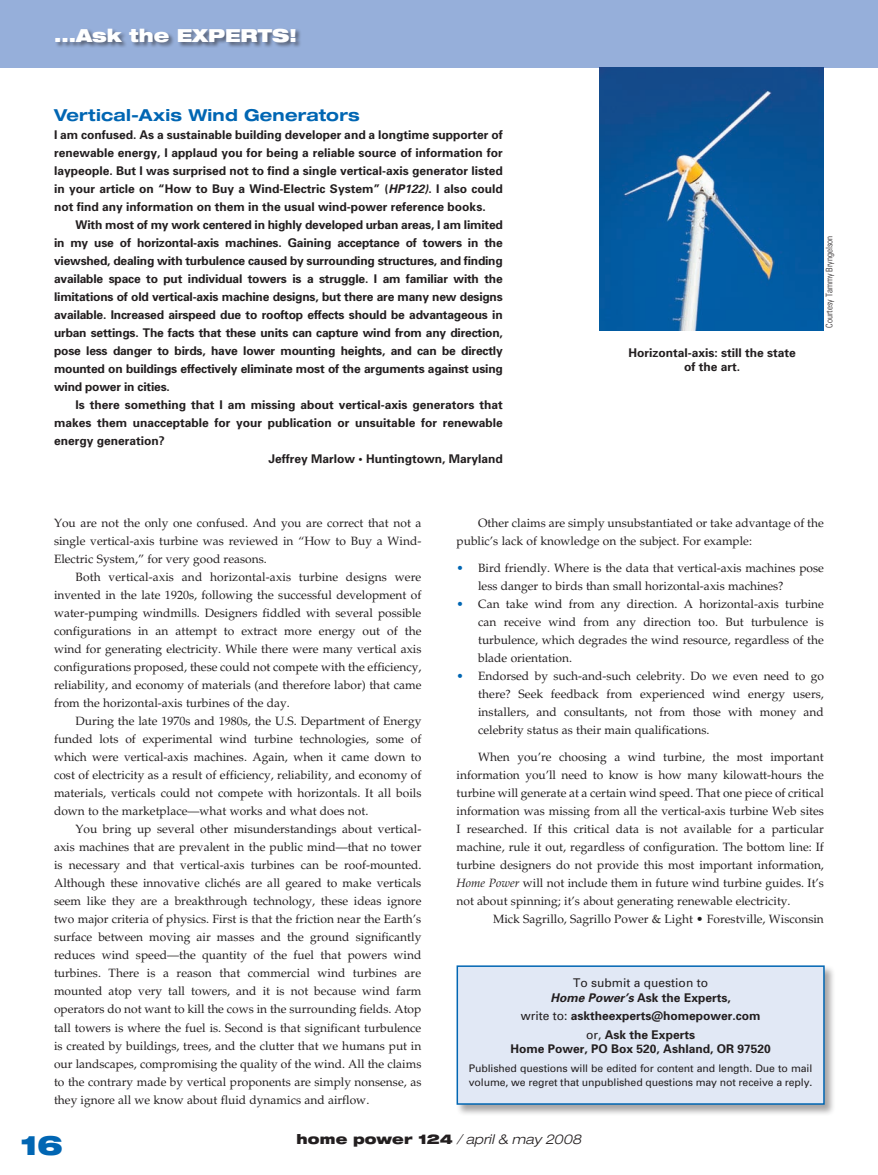
<style>
.page{position:relative;width:878px;height:1175px;background:#fff}
.page>*{position:absolute;margin:0;border:0;box-sizing:border-box;transform-origin:0 0}
.t1{font:900 expanded 27px "Helvetica Neue";color:#0166b3}
.t2{font:900 expanded 18px "Helvetica Neue";color:#fff}
.ATE_Title{font:700 expanded 16.5px "Helvetica Neue";letter-spacing:.01em;color:#0166b3}
.t3{font:italic 300 expanded 13.5px "Helvetica Neue";letter-spacing:.015em;color:#231f20}
.ATE_Answer{font:12px/18px "Palatino";color:#231f20;text-align:justify}
.ATE_Question{font:700 12px/18px "Univers";color:#231f20;text-align:justify}
.t4{font:12px/14.2px "Univers";color:#231f20;text-align:center}
.ATE_Question_Byline{font:700 12px "Univers";color:#231f20}
.t5{font:10.5px/14.2px "Univers";letter-spacing:-.01em;color:#231f20}
.t6{font:300 condensed 9px "Univers";color:#231f20}
.s1{font-style:italic}
.s2{color:#0166b3}
.s3{font-weight:700;font-style:italic}
.s4{font-weight:700}
.s5{font-weight:400}
.s6{font-weight:900;font-style:normal}
</style>
<div class="page">
<div style="left:456px;top:964px;width:385px;height:157px;background:#231f20;opacity:.4"></div>
<div style="left:457px;top:966px;width:367px;height:138px;background:#e1e8f5"></div>
<div style="left:456px;top:965px;width:368px;height:139px;border:2px solid #0166b3"></div>
<div style="left:0;top:0;width:878px;height:67px;background:#96afda"></div>
<div style="left:55px;top:28px;width:313px;height:54px;background:#231f20;opacity:.5"></div>
<img style="left:600px;top:68px;width:224px;height:262px">
<p class="t2" style="left:54px;top:24px;width:244px">...Ask the EXPERTS!</p>
<p class="ATE_Title" style="left:54px;top:105px;width:307px">Vertical-Axis Wind Generators</p>
<p class="ATE_Question" style="left:54px;top:125px;width:450px">I am confused. As a sustainable building developer and a longtime supporter of renewable energy, I applaud you for being a reliable source of information for laypeople. But I was surprised not to find a single vertical-axis generator listed in your article on “How to Buy a Wind-Electric System” (<span class="s1">HP122)</span>. I also could not find any information on them in the usual wind-power reference books.</p>
<p class="ATE_Question" style="left:54px;top:215px;width:450px;text-indent:22px">With most of my work centered in highly developed urban areas, I am limited in my use of horizontal-axis machines. Gaining acceptance of towers in the viewshed, dealing with turbulence caused by surrounding structures, and finding available space to put individual towers is a struggle. I am familiar with the limitations of old vertical-axis machine designs, but there are many new designs available. Increased airspeed due to rooftop effects should be advantageous in urban settings. The facts that these units can capture wind from any direction, pose less danger to birds, have lower mounting heights, and can be directly mounted on buildings effectively eliminate most of the arguments against using wind power in cities.</p>
<p class="ATE_Question" style="left:54px;top:395px;width:450px;text-indent:22px">Is there something that I am missing about vertical-axis generators that makes them unacceptable for your publication or unsuitable for renewable energy generation?</p>
<p class="ATE_Question_Byline" style="left:268px;top:451px;width:236px">Jeffrey Marlow • Huntingtown, Maryland</p>
<p class="ATE_Question" style="left:628px;top:345px;width:169px;line-height:14.2px;text-align:center">Horizontal-axis: still the state of the art.</p>
<p class="t6" style="left:823px;top:328px;width:93px;rotate:-90deg">Courtesy Tammy Bryngelson</p>
<p class="ATE_Answer" style="left:54px;top:514px;width:369px">You are not the only one confused. And you are correct that not a single vertical-axis turbine was reviewed in “How to Buy a Wind-Electric System,” for very good reasons.</p>
<p class="ATE_Answer" style="left:54px;top:568px;width:369px;text-indent:22px">Both vertical-axis and horizontal-axis turbine designs were invented in the late 1920s, following the successful development of water-pumping windmills. Designers fiddled with several possible configurations in an attempt to extract more energy out of the wind for generating electricity. While there were many vertical axis configurations proposed, these could not compete with the efficiency, reliability, and economy of materials (and therefore labor) that came from the horizontal-axis turbines of the day.</p>
<p class="ATE_Answer" style="left:54px;top:712px;width:369px;text-indent:22px">During the late 1970s and 1980s, the U.S. Department of Energy funded lots of experimental wind turbine technologies, some of which were vertical-axis machines. Again, when it came down to cost of electricity as a result of efficiency, reliability, and economy of materials, verticals could not compete with horizontals. It all boils down to the marketplace—what works and what does not.</p>
<p class="ATE_Answer" style="left:54px;top:820px;width:369px;text-indent:22px">You bring up several other misunderstandings about vertical&shy;axis machines that are prevalent in the public mind—that no tower is necessary and that vertical-axis turbines can be roof-mounted.<br>Although these innovative clichés are all geared to make verticals seem like they are a breakthrough technology, these ideas ignore two major criteria of physics. First is that the friction near the Earth’s surface between moving air masses and the ground significantly reduces wind speed—the quantity of the fuel that powers wind turbines. There is a reason that commercial wind turbines are mounted atop very tall towers, and it is not because wind farm operators do not want to kill the cows in the surrounding fields. Atop tall towers is where the fuel is. Second is that significant turbulence is created by buildings, trees, and the clutter that we humans put in our landscapes, compromising the quality of the wind. All the claims to the contrary made by vertical proponents are simply nonsense, as they ignore all we know about fluid dynamics and airflow.</p>
<p class="ATE_Answer" style="left:456px;top:514px;width:369px;text-indent:22px">Other claims are simply unsubstantiated or take advantage of the public’s lack of knowledge on the subject. For example:</p>
<p class="ATE_Answer" style="left:478px;top:559px;width:347px;text-indent:-22px"><span class="s2">•</span> Bird friendly. Where is the data that vertical-axis machines pose less danger to birds than small horizontal-axis machines?</p>
<p class="ATE_Answer" style="left:478px;top:595px;width:347px;text-indent:-22px"><span class="s2">•</span> Can take wind from any direction. A horizontal-axis turbine can receive wind from any direction too. But turbulence is turbulence, which degrades the wind resource, regardless of the blade orientation.</p>
<p class="ATE_Answer" style="left:478px;top:667px;width:347px;text-indent:-22px"><span class="s2">•</span> Endorsed by such-and-such celebrity. Do we even need to go there? Seek feedback from experienced wind energy users, installers, and consultants, not from those with money and celebrity status as their main qualifications.</p>
<p class="ATE_Answer" style="left:456px;top:748px;width:369px;text-indent:22px">When you’re choosing a wind turbine, the most important information you’ll need to know is how many kilowatt-hours the turbine will generate at a certain wind speed. That one piece of critical information was missing from all the vertical-axis turbine Web sites I researched. If this critical data is not available for a particular machine, rule it out, regardless of configuration. The bottom line: If turbine designers do not provide this most important information, <span class="s1">Home Power</span> will not include them in future wind turbine guides. It’s not about spinning; it’s about generating renewable electricity.</p>
<p class="ATE_Answer" style="left:493px;top:910px;width:332px">Mick Sagrillo, Sagrillo Power &amp; Light • Forestville, Wisconsin</p>
<p class="t4" style="left:550px;top:975px;width:182px">To submit a question to<br><span class="s3">Home Power’s</span> <span class="s4">Ask the Experts,</span></p>
<p class="ATE_Question" style="left:520px;top:1006px;width:241px"><span class="s5">write to:</span> asktheexperts@homepower.com</p>
<p class="ATE_Question" style="left:586px;top:1025px;width:110px"><span class="s5">or,</span> Ask the Experts</p>
<p class="ATE_Question" style="left:510px;top:1039px;width:262px">Home Power, PO Box 520, Ashland, OR 97520</p>
<p class="t5" style="left:469px;top:1061px;width:345px">Published questions will be edited for content and length. Due to mail volume, we regret that unpublished questions may not receive a reply.</p>
<p class="t1" style="left:20px;top:1128px;width:44px">16</p>
<p class="t3" style="left:296px;top:1131px;width:286px"><span class="s6">home power 124</span> / april &amp; may 2008</p>
</div>
